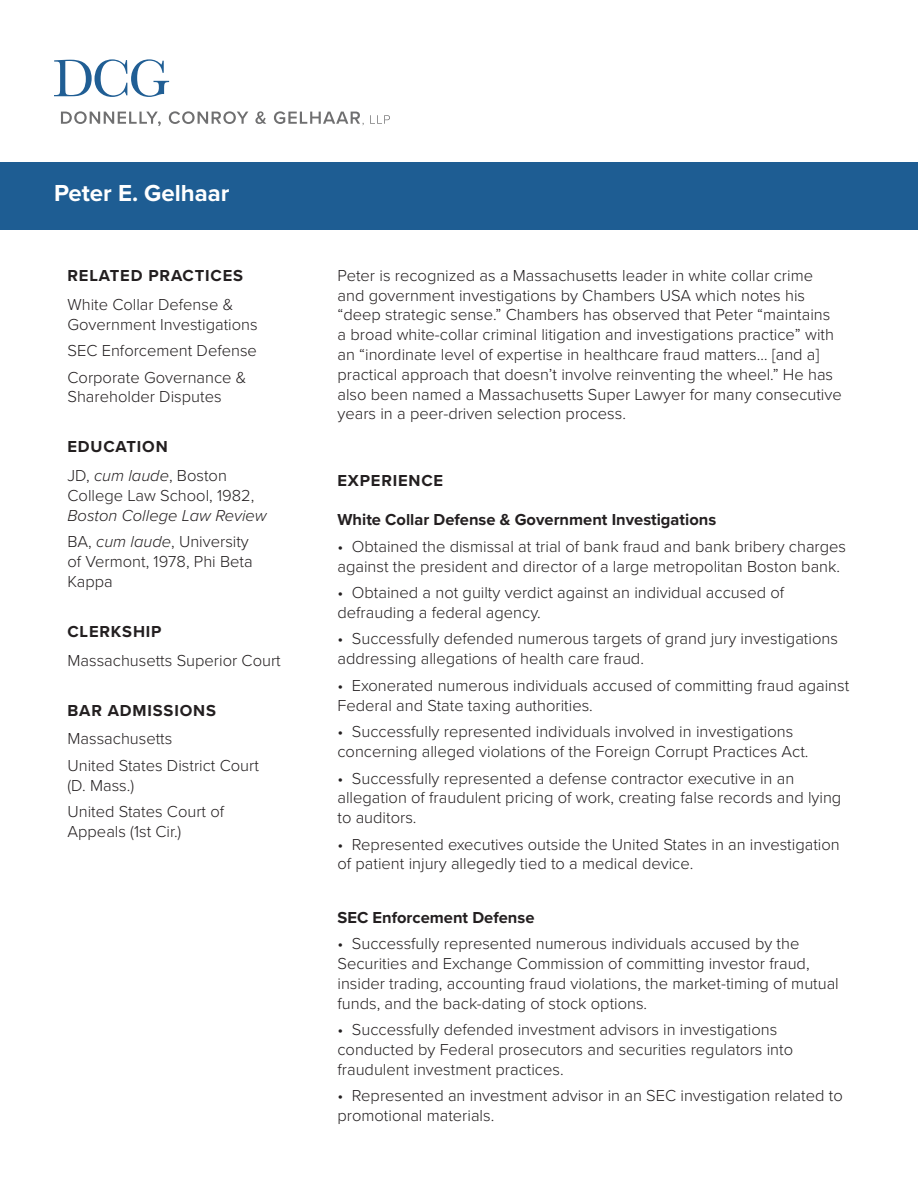
<style>
.page{position:relative;width:918px;height:1188px;background:#fff}
.page>*{position:absolute;margin:0;border:0;box-sizing:border-box;transform-origin:0 0}
.t1{font:700 24px "Proxima Nova";color:#fff}
.t2{font:300 16.5px/19.8px "Proxima Nova";color:#231f20}
.t3{font:700 16.5px "Proxima Nova";color:#231f20}
.t4{font:700 16.5px "Proxima Nova";letter-spacing:.05em;color:#231f20}
.t5{font:italic 300 16.5px/26.5px "Proxima Nova";color:#231f20}
.s1{font-weight:700}
.s2{font-style:italic}
.s3{font-style:normal}
</style>
<div class="page">
<svg style="left:54px;top:59px;width:115px;height:38px"></svg>
<svg style="left:61px;top:111px;width:100px;height:15px"></svg>
<svg style="left:169px;top:111px;width:79px;height:13px"></svg>
<svg style="left:255px;top:111px;width:11px;height:13px"></svg>
<svg style="left:274px;top:111px;width:90px;height:14px"></svg>
<svg style="left:370px;top:115px;width:20px;height:9px"></svg>
<div style="left:0;top:162px;width:918px;height:68px;background:#1e5d93"></div>
<h1 class="t1" style="left:54px;top:179px;width:177px">Peter E. Gelhaar</h1>
<p class="t4" style="left:68px;top:266px;width:177px">RELATED PRACTICES</p>
<p class="t2" style="left:68px;top:295px;width:192px">White Collar Defense &amp;<br>Government Investigations</p>
<p class="t2" style="left:68px;top:338px;width:191px;line-height:26.5px">SEC Enforcement Defense<br>Corporate Governance &amp;</p>
<p class="t2" style="left:68px;top:387px;width:156px">Shareholder Disputes</p>
<p class="t2" style="left:68px;top:433px;width:161px;line-height:28.8px"><span class="s1">EDUCATION<br></span>JD, <span class="s2">cum laude</span>, Boston</p>
<p class="t2" style="left:68px;top:486px;width:188px">College Law School, 1982,</p>
<p class="t5" style="left:68px;top:502px;width:201px">Boston College Law Review<br><span class="s3">BA,</span> cum laude<span class="s3">, University</span></p>
<p class="t2" style="left:68px;top:552px;width:187px">of Vermont, 1978, Phi Beta<br>Kappa</p>
<p class="t4" style="left:68px;top:622px;width:96px">CLERKSHIP</p>
<p class="t2" style="left:68px;top:651px;width:215px">Massachusetts Superior Court</p>
<p class="t4" style="left:68px;top:700px;width:150px">BAR ADMISSIONS</p>
<p class="t2" style="left:68px;top:726px;width:193px;line-height:26.5px">Massachusetts<br>United States District Court</p>
<p class="t2" style="left:68px;top:772px;width:158px;line-height:26.5px">(D. Mass.)<br>United States Court of</p>
<p class="t2" style="left:68px;top:822px;width:115px">Appeals (1st Cir.)</p>
<p class="t2" style="left:338px;top:266px;width:506px">Peter is recognized as a Massachusetts leader in white collar crime and government investigations by Chambers USA which notes his “deep strategic sense.” Chambers has observed that Peter “maintains a broad white-collar criminal litigation and investigations practice” with an “inordinate level of expertise in healthcare fraud matters… [and a] practical approach that doesn’t involve reinventing the wheel.” He has also been named a Massachusetts Super Lawyer for many consecutive years in a peer-driven selection process.</p>
<p class="t4" style="left:338px;top:470px;width:107px">EXPERIENCE</p>
<p class="t3" style="left:338px;top:510px;width:380px">White Collar Defense &amp; Government Investigations</p>
<p class="t2" style="left:338px;top:537px;width:510px">• Obtained the dismissal at trial of bank fraud and bank bribery charges against the president and director of a large metropolitan Boston bank.</p>
<p class="t2" style="left:338px;top:583px;width:448px">• Obtained a not guilty verdict against an individual accused of defrauding a federal agency.</p>
<p class="t2" style="left:338px;top:629px;width:502px">• Successfully defended numerous targets of grand jury investigations addressing allegations of health care fraud.</p>
<p class="t2" style="left:338px;top:676px;width:513px">• Exonerated numerous individuals accused of committing fraud against<br>Federal and State taxing authorities.</p>
<p class="t2" style="left:338px;top:722px;width:473px">• Successfully represented individuals involved in investigations concerning alleged violations of the Foreign Corrupt Practices Act.</p>
<p class="t2" style="left:338px;top:768px;width:505px">• Successfully represented a defense contractor executive in an allegation of fraudulent pricing of work, creating false records and lying to auditors.</p>
<p class="t2" style="left:338px;top:835px;width:504px">• Represented executives outside the United States in an investigation of patient injury allegedly tied to a medical device.</p>
<p class="t3" style="left:338px;top:907px;width:198px">SEC Enforcement Defense</p>
<p class="t2" style="left:338px;top:934px;width:503px">• Successfully represented numerous individuals accused by the Securities and Exchange Commission of committing investor fraud, insider trading, accounting fraud violations, the market-timing of mutual funds, and the back-dating of stock options.</p>
<p class="t2" style="left:338px;top:1020px;width:457px">• Successfully defended investment advisors in investigations conducted by Federal prosecutors and securities regulators into fraudulent investment practices.</p>
<p class="t2" style="left:338px;top:1086px;width:507px">• Represented an investment advisor in an SEC investigation related to promotional materials.</p>
</div>
